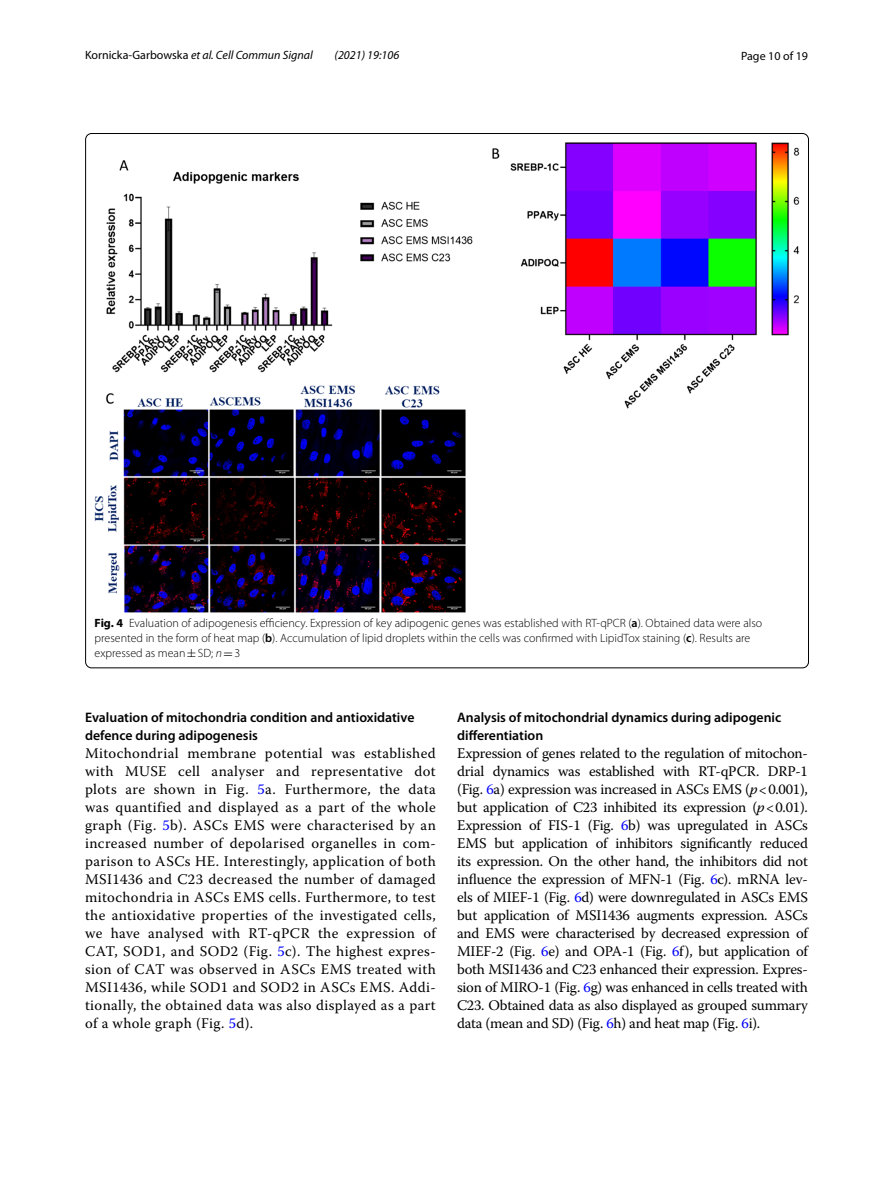
<style>
.page{position:relative;width:893px;height:1187px;background:#fff}
.page>*{position:absolute;margin:0;border:0;box-sizing:border-box;transform-origin:0 0}
.t1{font:14.7px/18px "Warnock Pro";letter-spacing:.005em;color:#000;text-align:justify}
.t2{font:600 13.8px/18px "Myriad Pro";color:#000}
.t3{font:300 12px/15px "Myriad Pro";color:#000}
.t4{font:italic 12px "Myriad Pro";color:#000}
.t5{font:12px "Myriad Pro";color:#000}
.s1{font-style:normal}
.s2{font-weight:700}
.s3{font-weight:600}
.s4{font-family:"MTSY";font-weight:400}
.s5{font-style:italic}
.s6{color:#00f}
</style>
<div class="page">
<img style="left:94px;top:142px;width:706px;height:470px">
<p class="t4" style="left:85px;top:48px;width:229px"><span class="s1">Kornicka‑Garbowska</span> et al. Cell Commun Signal</p>
<p class="t4" style="left:335px;top:48px;width:66px">(2021) 19:106</p>
<p class="t5" style="left:741px;top:48px;width:68px">Page 10 of 19</p>
<p class="t3" style="left:95px;top:616px;width:669px"><span class="s2">Fig. 4</span> Evaluation of adipogenesis efficiency. Expression of key adipogenic genes was established with RT-qPCR (<span class="s3">a</span>). Obtained data were also presented in the form of heat map (<span class="s3">b</span>). Accumulation of lipid droplets within the cells was confirmed with LipidTox staining (<span class="s3">c</span>). Results are expressed as mean<span class="s4">±</span>SD; <span class="s5">n</span><span class="s4">=</span>3</p>
<p class="t2" style="left:85px;top:708px;width:331px">Evaluation of mitochondria condition and antioxidative defence during adipogenesis</p>
<p class="t1" style="left:85px;top:744px;width:352px">Mitochondrial membrane potential was established with MUSE cell analyser and representative dot plots are shown in Fig. <span class="s6">5</span>a. Furthermore, the data was quantified and displayed as a part of the whole graph (Fig. <span class="s6">5</span>b). ASCs EMS were characterised by an increased number of depolarised organelles in com&shy;parison to ASCs HE. Interestingly, application of both MSI1436 and C23 decreased the number of damaged mitochondria in ASCs EMS cells. Furthermore, to test the antioxidative properties of the investigated cells, we have analysed with RT-qPCR the expression of CAT, SOD1, and SOD2 (Fig. <span class="s6">5</span>c). The highest expres&shy;sion of CAT was observed in ASCs EMS treated with MSI1436, while SOD1 and SOD2 in ASCs EMS. Addi&shy;tionally, the obtained data was also displayed as a part of a whole graph (Fig. <span class="s6">5</span>d).</p>
<p class="t2" style="left:457px;top:708px;width:326px">Analysis of mitochondrial dynamics during adipogenic differentiation</p>
<p class="t1" style="left:457px;top:744px;width:352px">Expression of genes related to the regulation of mitochon&shy;drial dynamics was established with RT-qPCR. DRP-1 (Fig. <span class="s6">6</span>a) expression was increased in ASCs EMS (<span class="s5">p</span>&lt;0.001), but application of C23 inhibited its expression (<span class="s5">p</span>&lt;0.01).<br>Expression of FIS-1 (Fig. <span class="s6">6</span>b) was upregulated in ASCs EMS but application of inhibitors significantly reduced its expression. On the other hand, the inhibitors did not influence the expression of MFN-1 (Fig. <span class="s6">6</span>c). mRNA lev&shy;els of MIEF-1 (Fig. <span class="s6">6</span>d) were downregulated in ASCs EMS but application of MSI1436 augments expression. ASCs and EMS were characterised by decreased expression of MIEF-2 (Fig. <span class="s6">6</span>e) and OPA-1 (Fig. <span class="s6">6</span>f), but application of both MSI1436 and C23 enhanced their expression. Expres&shy;sion of MIRO-1 (Fig. <span class="s6">6</span>g) was enhanced in cells treated with C23. Obtained data as also displayed as grouped summary data (mean and SD) (Fig. <span class="s6">6</span>h) and heat map (Fig. <span class="s6">6</span>i).</p>
</div>
